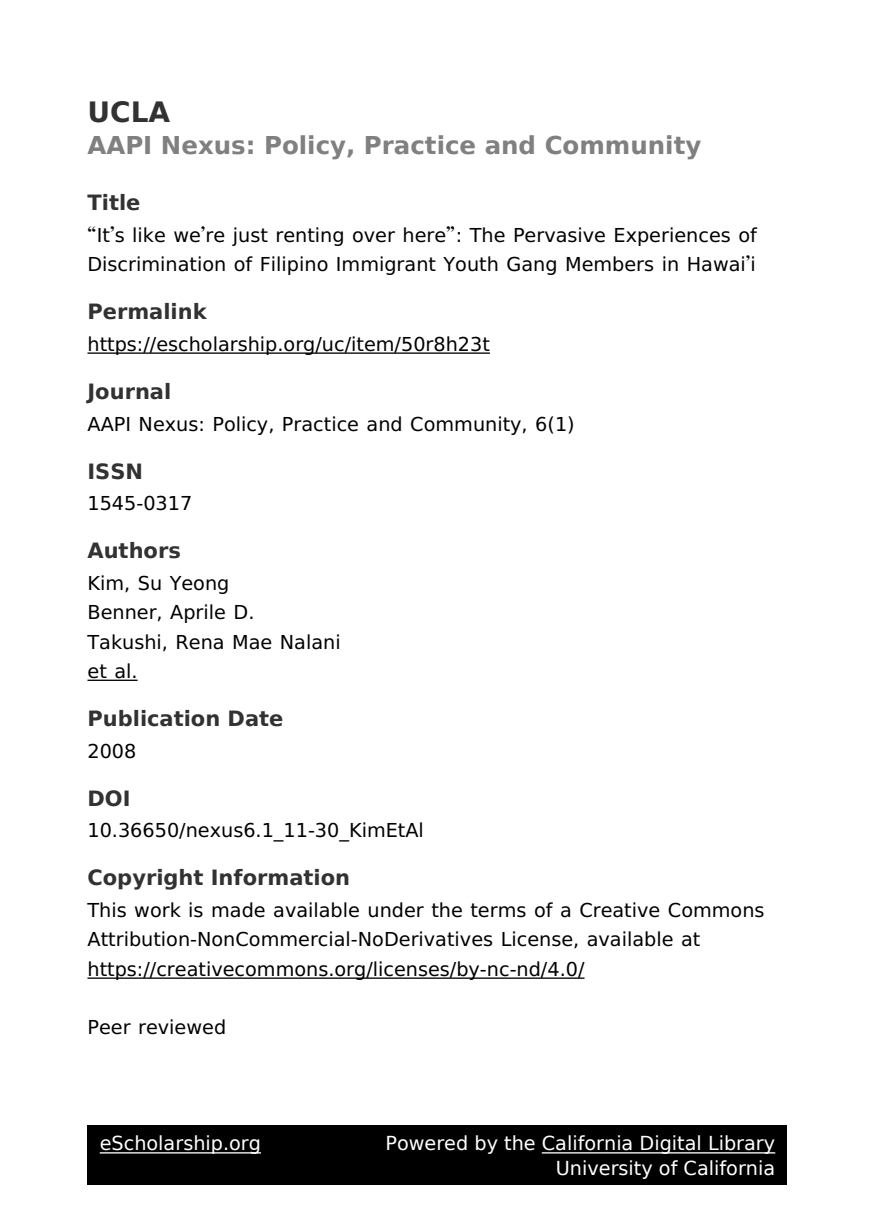
<style>
.page{position:relative;width:875px;height:1225px;background:#fff}
.page>*{position:absolute;margin:0;border:0;box-sizing:border-box;transform-origin:0 0}
.t1{font:700 28px "DejaVu Sans";color:#323232}
.t2{font:700 24.5px "DejaVu Sans";color:#808080}
.t3{font:700 21px "DejaVu Sans";color:#323232}
.t4{font:19.25px/29.2px "Code 2000";color:#000}
.t5{font:19.25px/24.5px "DejaVu Sans";color:#fff;text-align:right}
</style>
<div class="page">
<hr style="left:88px;top:352px;width:402px;height:2px;background:#000">
<hr style="left:88px;top:680px;width:50px;height:1px;background:#000">
<hr style="left:88px;top:978px;width:497px;height:1px;background:#000">
<div style="left:88px;top:1125px;width:700px;height:60px;background:#000"></div>
<hr style="left:100px;top:1152px;width:161px;height:2px;background:#fff">
<hr style="left:542px;top:1152px;width:233px;height:2px;background:#fff">
<h1 class="t1" style="left:88px;top:101px;width:84px">UCLA</h1>
<p class="t2" style="left:88px;top:136px;width:615px">AAPI Nexus: Policy, Practice and Community</p>
<p class="t3" style="left:88px;top:194px;width:54px">Title</p>
<p class="t4" style="left:88px;top:220px;width:671px">“It’s like we’re just renting over here”: The Pervasive Experiences of<br>Discrimination of Filipino Immigrant Youth Gang Members in Hawai’i</p>
<p class="t3" style="left:88px;top:303px;width:121px">Permalink</p>
<p class="t4" style="left:88px;top:330px;width:404px">https://escholarship.org/uc/item/50r8h23t</p>
<p class="t3" style="left:88px;top:383px;width:85px">Journal</p>
<p class="t4" style="left:88px;top:409px;width:489px">AAPI Nexus: Policy, Practice and Community, 6(1)</p>
<p class="t3" style="left:88px;top:463px;width:57px">ISSN</p>
<p class="t4" style="left:88px;top:489px;width:106px">1545-0317</p>
<p class="t3" style="left:88px;top:542px;width:95px">Authors</p>
<p class="t4" style="left:88px;top:569px;width:255px">Kim, Su Yeong<br>Benner, Aprile D.<br>Takushi, Rena Mae Nalani et al.</p>
<p class="t3" style="left:88px;top:710px;width:198px">Publication Date</p>
<p class="t4" style="left:88px;top:736px;width:50px">2008</p>
<p class="t3" style="left:88px;top:790px;width:45px">DOI</p>
<p class="t4" style="left:88px;top:816px;width:338px">10.36650/nexus6.1_11-30_KimEtAl</p>
<p class="t3" style="left:88px;top:869px;width:264px">Copyright Information</p>
<p class="t4" style="left:88px;top:896px;width:679px">This work is made available under the terms of a Creative Commons<br>Attribution-NonCommercial-NoDerivatives License, available at https://creativecommons.org/licenses/by-nc-nd/4.0/</p>
<p class="t4" style="left:88px;top:1013px;width:140px">Peer reviewed</p>
<p class="t5" style="left:100px;top:1133px;width:163px">eScholarship.org</p>
<p class="t5" style="left:385px;top:1133px;width:391px">Powered by the California Digital Library<br>University of California</p>
</div>
